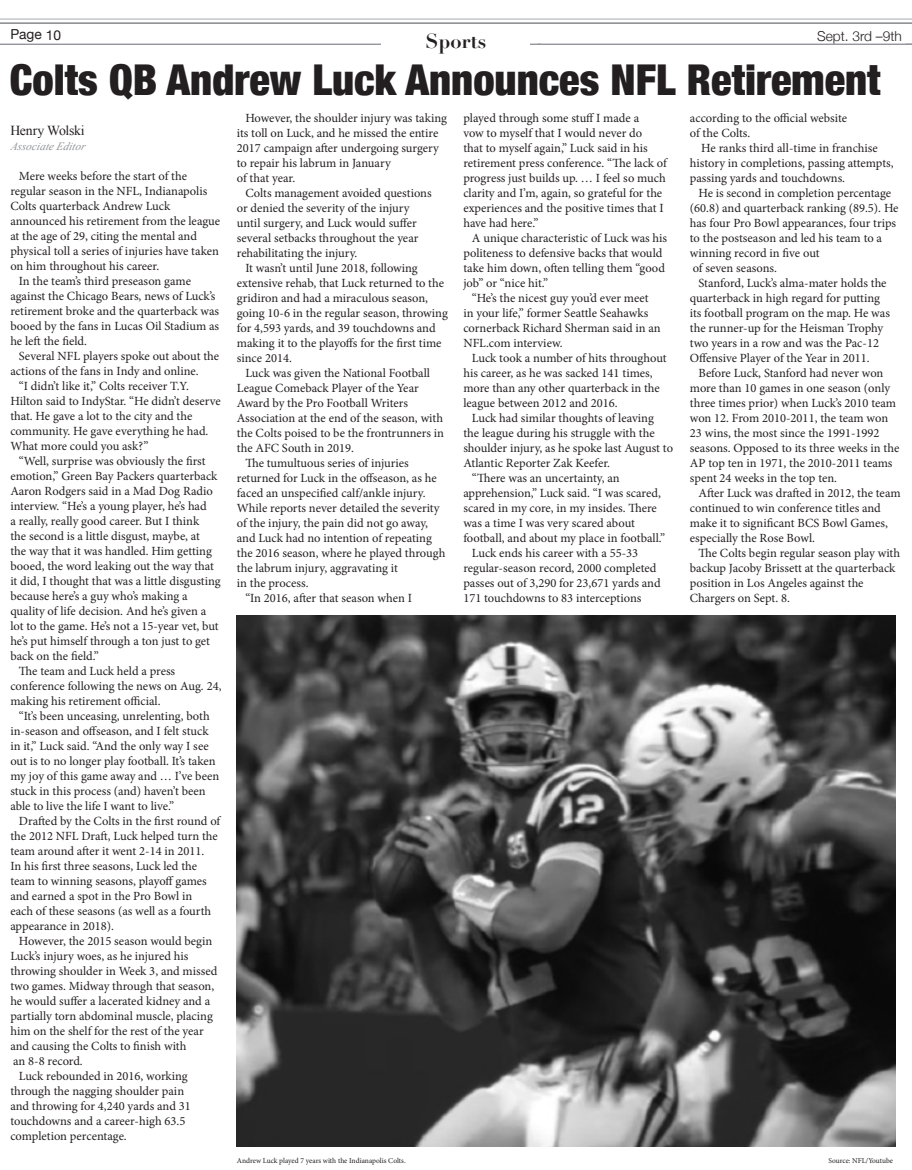
<style>
.page{position:relative;width:912px;height:1170px;background:#fff}
.page>*{position:absolute;margin:0;border:0;box-sizing:border-box;transform-origin:0 0}
.t1{font:900 condensed 42.5px "Helvetica Neue";color:#231f20}
.t2{font:700 20px "Didot";color:#231f20}
.t3{font:300 13.75px "Helvetica Neue";color:#231f20}
.Reporter_Name{font:13.75px "Times New Roman";letter-spacing:-.02em;color:#231f20}
.t4{font:13.75px "Helvetica Neue";color:#231f20}
.t5{font:12.5px/15px "Minion Pro";color:#231f20}
.Reporter_Title{font:italic 11.25px "Times New Roman";color:#939598}
.t6{font:7.5px "Minion Pro";letter-spacing:-.005em;color:#231f20}
</style>
<div class="page">
<hr style="left:0;top:22px;width:911px;height:2px;background:#8a8c8f">
<hr style="left:0;top:19px;width:911px;height:1px;background:#a8a9ad">
<hr style="left:0;top:44px;width:540px;height:1px;background:#95979a">
<hr style="left:537px;top:44px;width:374px;height:1px;background:#95979a">
<div style="left:382px;top:29px;width:148px;height:29px;background:#fff"></div>
<img style="left:237px;top:615px;width:658px;height:531px">
<p class="t4" style="left:10px;top:24px;width:52px">Page 10</p>
<p class="t3" style="left:816px;top:25px;width:86px">Sept. 3rd –9th</p>
<p class="t2" style="left:425px;top:29px;width:62px">Sports</p>
<p class="t1" style="left:10px;top:45px;width:872px">Colts QB Andrew Luck Announces NFL Retirement</p>
<p class="Reporter_Name" style="left:10px;top:121px;width:76px">Henry Wolski</p>
<p class="Reporter_Title" style="left:10px;top:138px;width:79px">Associate Editor</p>
<p class="t5" style="left:10px;top:169px;width:211px;text-indent:9px">Mere weeks before the start of the regular season in the NFL, Indianapolis Colts quarterback Andrew Luck announced his retirement from the league at the age of 29, citing the mental and physical toll a series of injuries have taken on him throughout his career.</p>
<p class="t5" style="left:10px;top:274px;width:210px;text-indent:9px">In the team’s third preseason game against the Chicago Bears, news of Luck’s retirement broke and the quarterback was booed by the fans in Lucas Oil Stadium as he left the field.</p>
<p class="t5" style="left:10px;top:349px;width:210px;text-indent:9px">Several NFL players spoke out about the actions of the fans in Indy and online.</p>
<p class="t5" style="left:10px;top:379px;width:212px;text-indent:9px">“I didn’t like it,” Colts receiver T.Y.<br>Hilton said to IndyStar. “He didn’t deserve that. He gave a lot to the city and the community. He gave everything he had.<br>What more could you ask?”</p>
<p class="t5" style="left:10px;top:454px;width:212px;text-indent:9px">“Well, surprise was obviously the first emotion,” Green Bay Packers quarterback Aaron Rodgers said in a Mad Dog Radio interview. “He’s a young player, he’s had<br>a really, really good career. But I think<br>the second is a little disgust, maybe, at<br>the way that it was handled. Him getting booed, the word leaking out the way that it did, I thought that was a little disgusting because here’s a guy who’s making a quality of life decision. And he’s given a lot to the game. He’s not a 15-year vet, but he’s put himself through a ton just to get back on the field.”</p>
<p class="t5" style="left:10px;top:664px;width:213px;text-indent:9px">The team and Luck held a press conference following the news on Aug. 24, making his retirement official.</p>
<p class="t5" style="left:10px;top:709px;width:210px;text-indent:9px">“It’s been unceasing, unrelenting, both in-season and offseason, and I felt stuck in it,” Luck said. “And the only way I see out is to no longer play football. It’s taken my joy of this game away and … I’ve been stuck in this process (and) haven’t been able to live the life I want to live.”</p>
<p class="t5" style="left:10px;top:814px;width:211px;text-indent:9px">Drafted by the Colts in the first round of the 2012 NFL Draft, Luck helped turn the team around after it went 2-14 in 2011.<br>In his first three seasons, Luck led the team to winning seasons, playoff games and earned a spot in the Pro Bowl in<br>each of these seasons (as well as a fourth appearance in 2018).</p>
<p class="t5" style="left:10px;top:934px;width:208px;text-indent:9px">However, the 2015 season would begin Luck’s injury woes, as he injured his throwing shoulder in Week 3, and missed two games. Midway through that season, he would suffer a lacerated kidney and a partially torn abdominal muscle, placing him on the shelf for the rest of the year and causing the Colts to finish with<br>an 8-8 record.</p>
<p class="t5" style="left:10px;top:1069px;width:182px;text-indent:9px">Luck rebounded in 2016, working through the nagging shoulder pain and throwing for 4,240 yards and 31 touchdowns and a career-high 63.5 completion percentage.</p>
<p class="t5" style="left:689px;top:111px;width:159px">according to the official website</p>
<p class="t5" style="left:689px;top:126px;width:62px">of the Colts.</p>
<p class="t5" style="left:701px;top:141px;width:178px">He ranks third all-time in franchise</p>
<p class="t5" style="left:689px;top:156px;width:205px">history in completions, passing attempts,</p>
<p class="t5" style="left:689px;top:171px;width:157px">passing yards and touchdowns.</p>
<p class="t5" style="left:689px;top:186px;width:210px;text-indent:9px">He is second in completion percentage (60.8) and quarterback ranking (89.5). He has four Pro Bowl appearances, four trips to the postseason and led his team to a winning record in five out<br>of seven seasons.</p>
<p class="t5" style="left:689px;top:276px;width:201px;text-indent:9px">Stanford, Luck’s alma-mater holds the quarterback in high regard for putting its football program on the map. He was the runner-up for the Heisman Trophy two years in a row and was the Pac-12<br>Offensive Player of the Year in 2011.</p>
<p class="t5" style="left:689px;top:366px;width:211px;text-indent:9px">Before Luck, Stanford had never won more than 10 games in one season (only three times prior) when Luck’s 2010 team won 12. From 2010-2011, the team won 23 wins, the most since the 1991-1992 seasons. Opposed to its three weeks in the AP top ten in 1971, the 2010-2011 teams spent 24 weeks in the top ten.</p>
<p class="t5" style="left:689px;top:486px;width:212px;text-indent:9px">After Luck was drafted in 2012, the team continued to win conference titles and make it to significant BCS Bowl Games, especially the Rose Bowl.</p>
<p class="t5" style="left:689px;top:546px;width:212px;text-indent:9px">The Colts begin regular season play with backup Jacoby Brissett at the quarterback position in Los Angeles against the Chargers on Sept. 8.</p>
<p class="t5" style="left:237px;top:111px;width:211px;text-indent:9px">However, the shoulder injury was taking its toll on Luck, and he missed the entire<br>2017 campaign after undergoing surgery to repair his labrum in January<br>of that year.</p>
<p class="t5" style="left:237px;top:186px;width:196px;text-indent:9px">Colts management avoided questions or denied the severity of the injury until surgery, and Luck would suffer several setbacks throughout the year rehabilitating the injury.</p>
<p class="t5" style="left:237px;top:261px;width:212px;text-indent:9px">It wasn’t until June 2018, following extensive rehab, that Luck returned to the gridiron and had a miraculous season, going 10-6 in the regular season, throwing for 4,593 yards, and 39 touchdowns and making it to the playoffs for the first time since 2014.</p>
<p class="t5" style="left:237px;top:366px;width:209px;text-indent:9px">Luck was given the National Football League Comeback Player of the Year Award by the Pro Football Writers Association at the end of the season, with the Colts poised to be the frontrunners in the AFC South in 2019.</p>
<p class="t5" style="left:237px;top:456px;width:210px;text-indent:9px">The tumultuous series of injuries returned for Luck in the offseason, as he faced an unspecified calf/ankle injury.<br>While reports never detailed the severity of the injury, the pain did not go away, and Luck had no intention of repeating the 2016 season, where he played through the labrum injury, aggravating it<br>in the process.</p>
<p class="t5" style="left:245px;top:591px;width:168px">“In 2016, after that season when I</p>
<p class="t5" style="left:463px;top:111px;width:205px">played through some stuff I made a<br>vow to myself that I would never do<br>that to myself again,” Luck said in his retirement press conference. “The lack of progress just builds up. … I feel so much clarity and I’m, again, so grateful for the experiences and the positive times that I have had here.”</p>
<p class="t5" style="left:463px;top:231px;width:205px;text-indent:9px">A unique characteristic of Luck was his politeness to defensive backs that would take him down, often telling them “good job” or “nice hit.”</p>
<p class="t5" style="left:463px;top:291px;width:199px;text-indent:9px">“He’s the nicest guy you’d ever meet in your life,” former Seattle Seahawks cornerback Richard Sherman said in an NFL.com interview.</p>
<p class="t5" style="left:463px;top:351px;width:205px;text-indent:9px">Luck took a number of hits throughout his career, as he was sacked 141 times, more than any other quarterback in the league between 2012 and 2016.</p>
<p class="t5" style="left:463px;top:411px;width:211px;text-indent:9px">Luck had similar thoughts of leaving<br>the league during his struggle with the shoulder injury, as he spoke last August to Atlantic Reporter Zak Keefer.</p>
<p class="t5" style="left:463px;top:471px;width:203px;text-indent:9px">“There was an uncertainty, an apprehension,” Luck said. “I was scared, scared in my core, in my insides. There was a time I was very scared about football, and about my place in football.”</p>
<p class="t5" style="left:463px;top:546px;width:199px;text-indent:9px">Luck ends his career with a 55-33 regular-season record, 2000 completed passes out of 3,290 for 23,671 yards and 171 touchdowns to 83 interceptions</p>
<p class="t6" style="left:237px;top:1156px;width:170px">Andrew Luck played 7 years with the Indianapolis Colts.</p>
<p class="t6" style="left:828px;top:1156px;width:66px">Source: NFL/Youtube</p>
</div>
